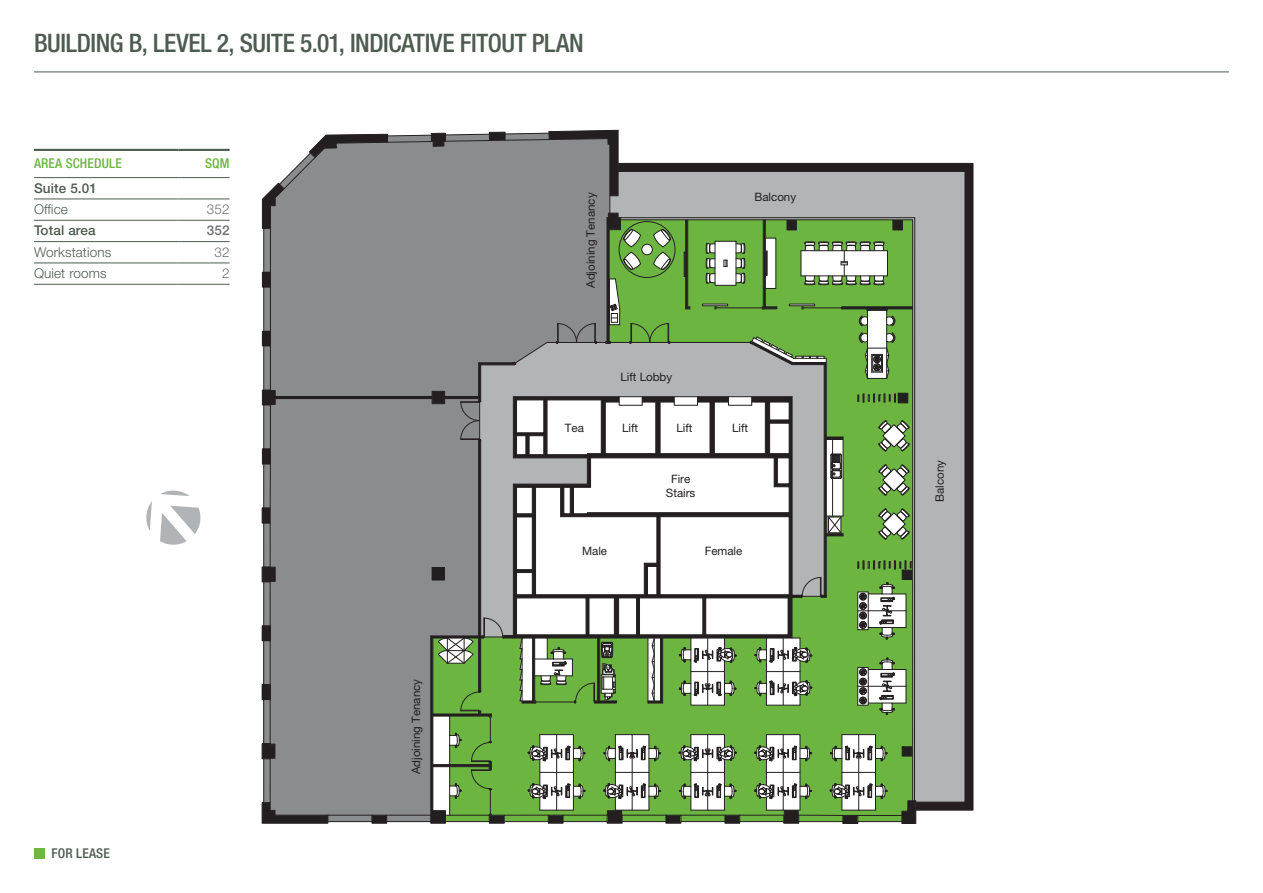
<style>
.page{position:relative;width:1263px;height:893px;background:#fff}
.page>*{position:absolute;margin:0;border:0;box-sizing:border-box;transform-origin:0 0}
.t1{font:500 condensed 25.5px "Helvetica Neue LT Std";letter-spacing:-.015em;color:#4d5b50}
.t2{font:300 13.5px "Helvetica Neue LT Std";letter-spacing:.01em;color:#4d5b50}
.t3{font:500 13.5px "Helvetica Neue LT Std";letter-spacing:.01em;color:#4d5b50}
.t4{font:500 condensed 13.5px "Helvetica Neue LT Std";letter-spacing:.01em;color:#6cb641}
.t5{font:500 condensed 13.5px "Helvetica Neue LT Std";letter-spacing:.01em;color:#4d5b50}
.t6{font:300 13.5px "Helvetica Neue LT Std";color:#6d6e71}
.t7{font:500 13.5px "Helvetica Neue LT Std";color:#6d6e71}
.t8{font:11.55px/13.8px "Helvetica Neue LT Std";color:#231f20;text-align:center}
</style>
<div class="page">
<div style="left:34px;top:848px;width:11px;height:10px;background:#6cb641"></div>
<hr style="left:34px;top:72px;width:1195px;height:1px;background:#4d5b50">
<hr style="left:34px;top:177px;width:145px;height:1px;background:#4d5b50">
<hr style="left:179px;top:177px;width:51px;height:1px;background:#4d5b50">
<hr style="left:34px;top:199px;width:145px;height:1px;background:#4d5b50">
<hr style="left:179px;top:199px;width:51px;height:1px;background:#4d5b50">
<hr style="left:34px;top:220px;width:145px;height:1px;background:#4d5b50">
<hr style="left:179px;top:220px;width:51px;height:1px;background:#4d5b50">
<hr style="left:34px;top:241px;width:145px;height:1px;background:#4d5b50">
<hr style="left:179px;top:241px;width:51px;height:1px;background:#4d5b50">
<hr style="left:34px;top:263px;width:145px;height:1px;background:#4d5b50">
<hr style="left:179px;top:263px;width:51px;height:1px;background:#4d5b50">
<hr style="left:34px;top:284px;width:145px;height:1px;background:#4d5b50">
<hr style="left:179px;top:284px;width:51px;height:1px;background:#4d5b50">
<hr style="left:34px;top:149px;width:145px;height:2px;background:#4d5b50">
<hr style="left:179px;top:149px;width:51px;height:2px;background:#4d5b50">
<div style="left:916px;top:163px;width:57px;height:647px;background:#231f20"></div>
<div style="left:916px;top:171px;width:49px;height:631px;background:#b2b4b6"></div>
<svg style="left:262px;top:129px;width:654px;height:695px"></svg>
<svg style="left:160px;top:490px;width:29px;height:6px"></svg>
<svg style="left:146px;top:501px;width:6px;height:30px"></svg>
<svg style="left:160px;top:506px;width:41px;height:39px"></svg>
<h1 class="t1" style="left:34px;top:28px;width:551px">BUILDING B, LEVEL 2, SUITE 5.01, INDICATIVE FITOUT PLAN</h1>
<p class="t4" style="left:34px;top:155px;width:89px">AREA SCHEDULE</p>
<p class="t4" style="left:205px;top:155px;width:26px">SQM</p>
<p class="t3" style="left:34px;top:180px;width:64px">Suite 5.01</p>
<p class="t2" style="left:34px;top:201px;width:35px">Office</p>
<p class="t6" style="left:207px;top:201px;width:24px">352</p>
<p class="t3" style="left:34px;top:222px;width:63px">Total area</p>
<p class="t7" style="left:207px;top:222px;width:24px">352</p>
<p class="t2" style="left:34px;top:243px;width:79px">Workstations</p>
<p class="t6" style="left:214px;top:243px;width:17px">32</p>
<p class="t2" style="left:34px;top:265px;width:74px">Quiet rooms</p>
<p class="t6" style="left:222px;top:265px;width:9px">2</p>
<p class="t8" style="left:583px;top:288px;width:97px;rotate:-90deg">Adjoining Tenancy</p>
<p class="t8" style="left:754px;top:190px;width:43px">Balcony</p>
<p class="t8" style="left:565px;top:421px;width:21px">Tea</p>
<p class="t8" style="left:620px;top:370px;width:53px">Lift Lobby</p>
<p class="t8" style="left:622px;top:421px;width:18px">Lift</p>
<p class="t8" style="left:676px;top:421px;width:18px">Lift</p>
<p class="t8" style="left:732px;top:421px;width:18px">Lift</p>
<p class="t8" style="left:666px;top:472px;width:31px">Fire<br>Stairs</p>
<p class="t5" style="left:52px;top:846px;width:60px">FOR LEASE</p>
<p class="t8" style="left:409px;top:774px;width:97px;rotate:-90deg">Adjoining Tenancy</p>
<p class="t8" style="left:582px;top:544px;width:27px">Male</p>
<p class="t8" style="left:705px;top:544px;width:39px">Female</p>
<p class="t8" style="left:932px;top:502px;width:43px;rotate:-90deg">Balcony</p>
</div>
